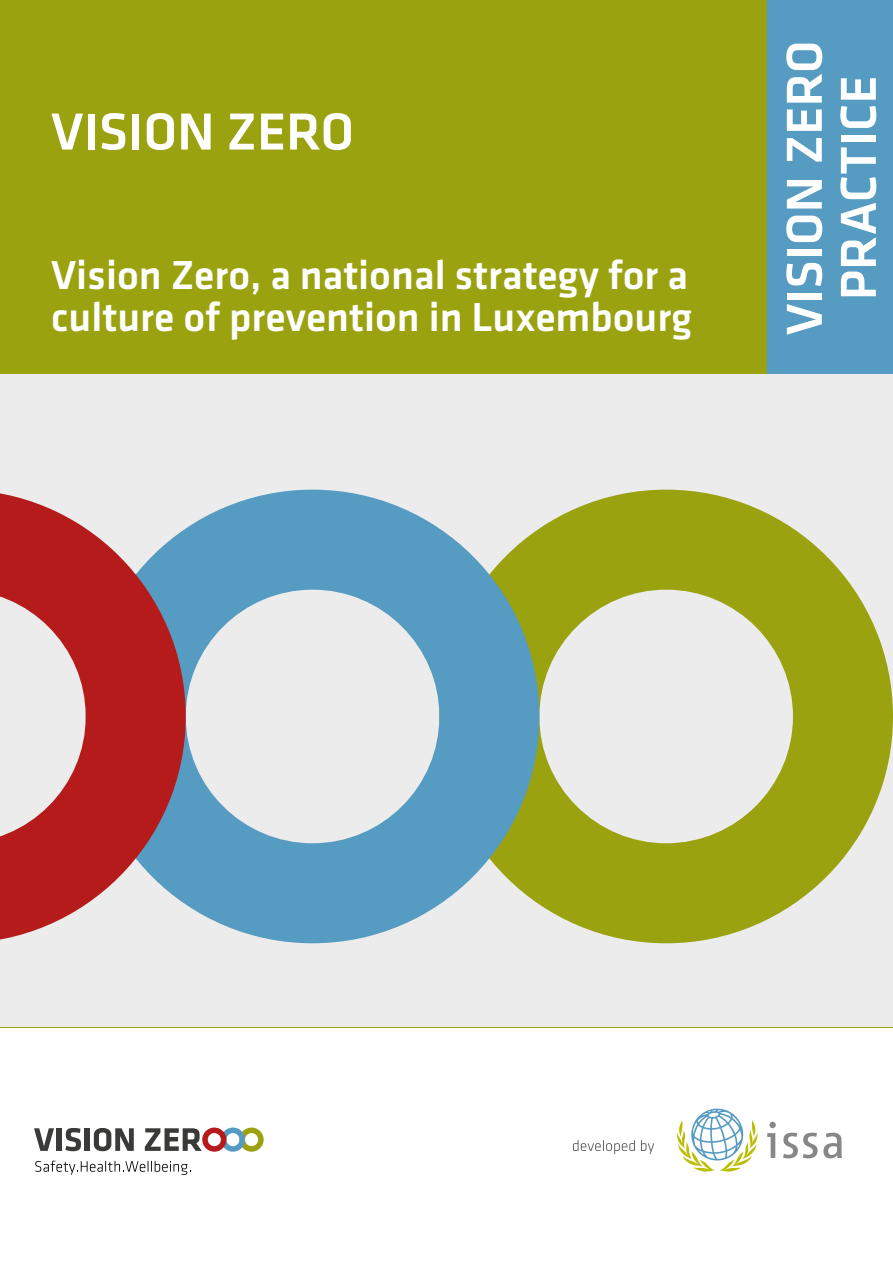
<style>
.page{position:relative;width:893px;height:1263px;background:#fff}
.page>*{position:absolute;margin:0;border:0;box-sizing:border-box;transform-origin:0 0}
.t1{font:500 54px "Klavika";color:#fff}
.t2{font:500 52.5px/54px "Klavika";color:#fff;text-align:center}
.t3{font:500 42px/42px "Klavika";color:#fff}
</style>
<div class="page">
<div style="left:0;top:0;width:893px;height:1027px;background:#9aa210"></div>
<svg style="left:677px;top:1108px;width:81px;height:64px"></svg>
<svg style="left:767px;top:1122px;width:75px;height:36px"></svg>
<svg style="left:573px;top:1140px;width:62px;height:14px"></svg>
<svg style="left:641px;top:1140px;width:13px;height:14px"></svg>
<svg style="left:34px;top:1128px;width:20px;height:23px"></svg>
<div style="left:56px;top:1128px;width:5px;height:23px;background:#3a3a39"></div>
<svg style="left:65px;top:1128px;width:16px;height:23px"></svg>
<div style="left:85px;top:1128px;width:5px;height:23px;background:#3a3a39"></div>
<svg style="left:94px;top:1128px;width:40px;height:23px"></svg>
<svg style="left:145px;top:1127px;width:119px;height:25px"></svg>
<svg style="left:35px;top:1160px;width:156px;height:15px"></svg>
<div style="left:767px;top:0;width:15px;height:374px;background:#569bc1"></div>
<div style="left:782px;top:0;width:111px;height:394px;background:#569bc1"></div>
<div style="left:0;top:374px;width:893px;height:653px;background:#ececec"></div>
<svg style="left:539px;top:490px;width:354px;height:453px;fill:#9aa210"></svg>
<svg style="left:186px;top:490px;width:353px;height:453px;fill:#569bc1"></svg>
<svg style="left:0;top:493px;width:186px;height:447px;fill:#b51b1a"></svg>
<p class="t1" style="left:51px;top:95px;width:305px">VISION ZERO</p>
<p class="t3" style="left:51px;top:253px;width:642px">Vision Zero, a national strategy for a culture of prevention in Luxembourg</p>
<p class="t2" style="left:776px;top:335px;width:296px;rotate:-90deg">VISION ZERO<br>PRACTICE</p>
</div>
